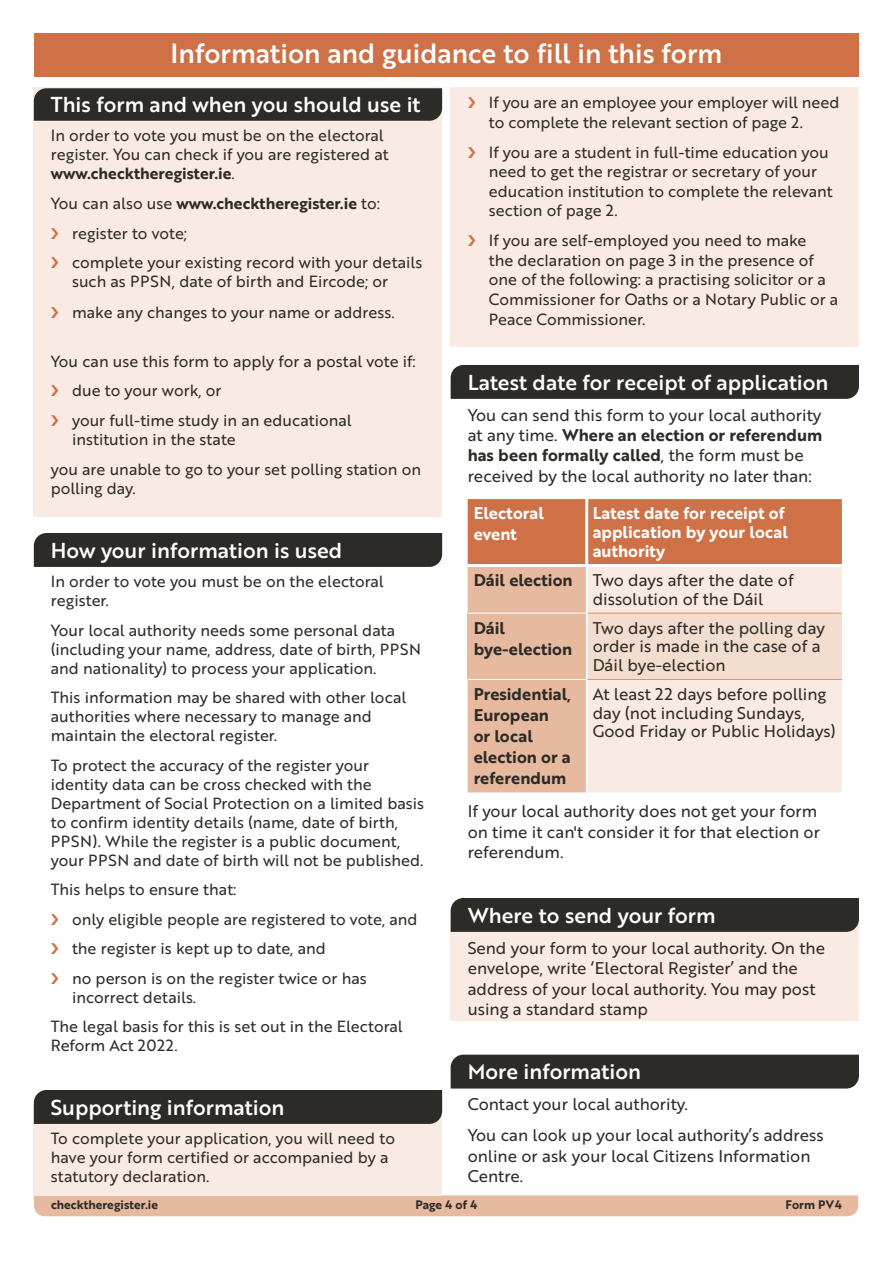
<style>
.page{position:relative;width:893px;height:1263px;background:#fff}
.page>*{position:absolute;margin:0;border:0;box-sizing:border-box;transform-origin:0 0}
.t1{font:27px "Brother 1816 Medium";color:#fff}
.t2{font:21px "Brother 1816 Medium";color:#fff}
.Paragraph{font:16.5px/20.4px "Brother 1816 Regular";color:#2d2b27}
.Paragraph-2{font:16.5px/21px "Brother 1816 Bold";color:#2d2b27}
.Paragraph-3{font:16.5px/18.8px "Brother 1816 Bold";color:#fff}
.Paragraph-4{font:15.75px/18.9px "Brother 1816 Regular";color:#2d2b27}
.Paragraph-5{font:15.75px "Brother 1816 Bold";color:#2d2b27}
.t3{font:12px "Brother 1816 Bold";color:#2d2b27}
.s1{font-family:"Brother 1816 Bold"}
.s2{font-family:"Brother 1816 Regular"}
</style>
<div class="page">
<div style="left:34px;top:1195px;width:824px;height:21px;background:#e7b99f"></div>
<div style="left:451px;top:87px;width:408px;height:259px;background:#f9ebe3"></div>
<div style="left:34px;top:1105px;width:408px;height:90px;background:#f9ebe3"></div>
<div style="left:451px;top:921px;width:408px;height:99px;background:#f9ebe3"></div>
<div style="left:34px;top:87px;width:408px;height:429px;background:#f9ebe3"></div>
<div style="left:34px;top:33px;width:825px;height:44px;background:#ce7146"></div>
<div style="left:34px;top:88px;width:408px;height:33px;background:#2d2b27"></div>
<div style="left:34px;top:533px;width:408px;height:34px;background:#2d2b27"></div>
<div style="left:34px;top:1090px;width:408px;height:34px;background:#2d2b27"></div>
<div style="left:451px;top:365px;width:408px;height:34px;background:#2d2b27"></div>
<div style="left:451px;top:898px;width:408px;height:34px;background:#2d2b27"></div>
<div style="left:451px;top:1055px;width:408px;height:33px;background:#2d2b27"></div>
<svg style="left:468px;top:499px;width:374px;height:293px;background:#d8906d"></svg>
<div style="left:587px;top:567px;width:255px;height:225px;background:#f9ebe3"></div>
<div style="left:468px;top:613px;width:119px;height:66px;background:#e7b99f"></div>
<div style="left:587px;top:613px;width:255px;height:66px;background:#f3ddcf"></div>
<hr style="left:586px;top:567px;width:1px;height:46px;background:#fff">
<hr style="left:586px;top:613px;width:1px;height:66px;background:#fff">
<hr style="left:586px;top:679px;width:1px;height:113px;background:#fff">
<hr style="left:468px;top:613px;width:118px;height:1px;background:#fff">
<hr style="left:587px;top:613px;width:255px;height:1px;background:#da9570">
<hr style="left:587px;top:679px;width:255px;height:1px;background:#da9570">
<hr style="left:585px;top:499px;width:3px;height:65px;background:#fff">
<hr style="left:468px;top:564px;width:119px;height:3px;background:#fff">
<hr style="left:587px;top:564px;width:255px;height:3px;background:#fff">
<hr style="left:468px;top:679px;width:118px;height:1px;background:#fff">
<h1 class="t1" style="left:171px;top:33px;width:553px">Information and guidance to fill in this form</h1>
<h2 class="t2" style="left:51px;top:89px;width:371px">This form and when you should use it</h2>
<p class="Paragraph-4" style="left:51px;top:126px;width:339px">In order to vote you must be on the electoral register. You can check if you are registered at <span class="s1">www.checktheregister.ie</span>.</p>
<p class="Paragraph-5" style="left:51px;top:191px;width:331px"><span class="s2">You can also use</span> www.checktheregister.ie <span class="s2">to:</span></p>
<p class="Paragraph-4" style="left:72px;top:223px;width:117px">register to vote;</p>
<p class="Paragraph-4" style="left:72px;top:252px;width:352px">complete your existing record with your details such as PPSN, date of birth and Eircode; or</p>
<p class="Paragraph-4" style="left:72px;top:302px;width:324px">make any changes to your name or address.</p>
<p class="Paragraph-4" style="left:51px;top:351px;width:366px">You can use this form to apply for a postal vote if:</p>
<p class="Paragraph-4" style="left:72px;top:381px;width:151px">due to your work, or</p>
<p class="Paragraph-4" style="left:72px;top:410px;width:281px">your full-time study in an educational institution in the state</p>
<p class="Paragraph-4" style="left:51px;top:458px;width:372px;line-height:19.8px">you are unable to go to your set polling station on polling day.</p>
<h2 class="t2" style="left:51px;top:534px;width:293px">How your information is used</h2>
<p class="Paragraph-4" style="left:51px;top:571px;width:334px">In order to vote you must be on the electoral register.</p>
<p class="Paragraph-4" style="left:51px;top:620px;width:372px">Your local authority needs some personal data (including your name, address, date of birth, PPSN and nationality) to process your application.</p>
<p class="Paragraph-4" style="left:51px;top:687px;width:357px">This information may be shared with other local authorities where necessary to manage and maintain the electoral register.</p>
<p class="Paragraph-4" style="left:51px;top:755px;width:375px">To protect the accuracy of the register your identity data can be cross checked with the Department of Social Protection on a limited basis to confirm identity details (name, date of birth, PPSN). While the register is a public document, your PPSN and date of birth will not be published.</p>
<p class="Paragraph-4" style="left:51px;top:879px;width:187px">This helps to ensure that:</p>
<p class="Paragraph-4" style="left:72px;top:909px;width:347px">only eligible people are registered to vote, and</p>
<p class="Paragraph-4" style="left:72px;top:938px;width:255px">the register is kept up to date, and</p>
<p class="Paragraph-4" style="left:72px;top:968px;width:296px">no person is on the register twice or has incorrect details.</p>
<p class="Paragraph-4" style="left:51px;top:1017px;width:353px">The legal basis for this is set out in the Electoral<br>Reform Act 2022.</p>
<h2 class="t2" style="left:51px;top:1091px;width:235px">Supporting information</h2>
<p class="Paragraph-4" style="left:51px;top:1128px;width:346px">To complete your application, you will need to have your form certified or accompanied by a statutory declaration.</p>
<p class="Paragraph-4" style="left:489px;top:92px;width:352px;line-height:19.5px">If you are an employee your employer will need to complete the relevant section of page 2.</p>
<p class="Paragraph-4" style="left:489px;top:142px;width:345px;line-height:19.5px">If you are a student in full-time education you need to get the registrar or secretary of your education institution to complete the relevant section of page 2.</p>
<p class="Paragraph-4" style="left:489px;top:230px;width:351px;line-height:19.6px">If you are self-employed you need to make<br>the declaration on page 3 in the presence of one of the following: a practising solicitor or a Commissioner for Oaths or a Notary Public or a Peace Commissioner.</p>
<h2 class="t2" style="left:468px;top:366px;width:362px">Latest date for receipt of application</h2>
<p class="Paragraph" style="left:468px;top:404px;width:356px">You can send this form to your local authority at any time. <span class="s1">Where an election or referendum has been formally called</span>, the form must be received by the local authority no later than:</p>
<p class="Paragraph-3" style="left:474px;top:502px;width:72px;line-height:21px">Electoral event</p>
<p class="Paragraph-3" style="left:593px;top:504px;width:197px">Latest date for receipt of application by your local authority</p>
<p class="Paragraph-2" style="left:474px;top:569px;width:101px">Dáil election</p>
<p class="Paragraph" style="left:593px;top:570px;width:202px;line-height:18.8px">Two days after the date of dissolution of the Dáil</p>
<p class="Paragraph-2" style="left:474px;top:616px;width:100px">Dáil bye-election</p>
<p class="Paragraph" style="left:593px;top:617px;width:234px;line-height:18.8px">Two days after the polling day order is made in the case of a<br>Dáil bye-election</p>
<p class="Paragraph-2" style="left:474px;top:683px;width:99px">Presidential,<br>European<br>or local election or a referendum</p>
<p class="Paragraph" style="left:593px;top:684px;width:245px;line-height:18.8px">At least 22 days before polling day (not including Sundays,<br>Good Friday or Public Holidays)</p>
<p class="Paragraph" style="left:468px;top:801px;width:354px">If your local authority does not get your form on time it can't consider it for that election or referendum.</p>
<h2 class="t2" style="left:468px;top:899px;width:250px">Where to send your form</h2>
<p class="Paragraph" style="left:468px;top:937px;width:359px">Send your form to your local authority. On the envelope, write ‘Electoral Register’ and the address of your local authority. You may post using a standard stamp</p>
<h2 class="t2" style="left:468px;top:1056px;width:175px">More information</h2>
<p class="Paragraph" style="left:468px;top:1093px;width:222px">Contact your local authority.</p>
<p class="Paragraph" style="left:468px;top:1124px;width:357px">You can look up your local authority’s address online or ask your local Citizens Information<br>Centre.</p>
<p class="t3" style="left:51px;top:1195px;width:109px">checktheregister.ie</p>
<p class="t3" style="left:415px;top:1195px;width:63px">Page 4 of 4</p>
<p class="t3" style="left:785px;top:1195px;width:58px">Form PV4</p>
</div>
